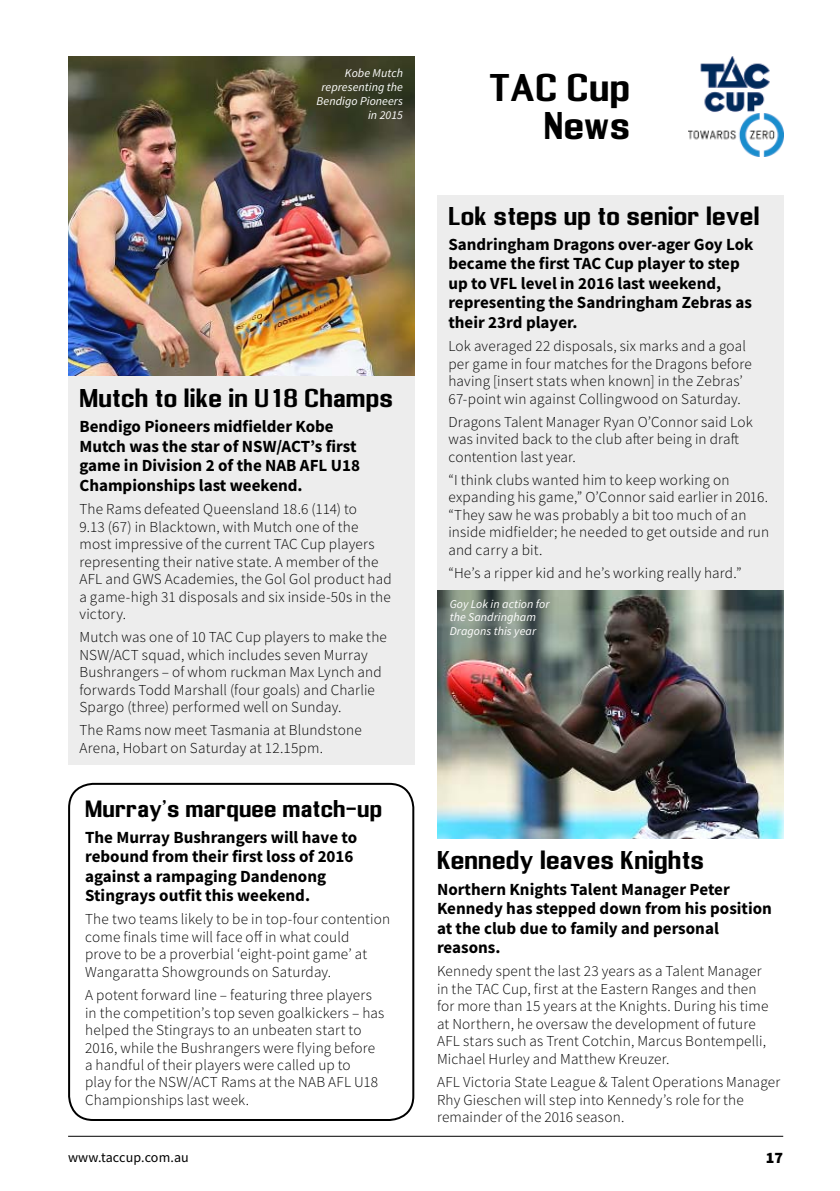
<style>
.page{position:relative;width:840px;height:1191px;background:#fff}
.page>*{position:absolute;margin:0;border:0;box-sizing:border-box;transform-origin:0 0}
.t1{font:700 36px/38px "Enigmatic";letter-spacing:.01em;color:#000;text-align:right}
.t2{font:700 24px "Enigmatic";letter-spacing:.01em;color:#000}
.t3{font:700 22px "Enigmatic";letter-spacing:.01em;color:#000}
.t4{font:700 17px/19.6px "Source Sans Pro";color:#000}
.t5{font:900 16px "Source Sans Pro";color:#000}
.t6{font:300 15.2px/17.4px "Source Sans Pro";letter-spacing:.015em;color:#000}
.t7{font:14px "Source Sans Pro";letter-spacing:.01em;color:#000}
.t8{font:italic 12px/13.8px "Source Sans Pro";letter-spacing:.005em;color:#fff}
</style>
<div class="page">
<hr style="left:68px;top:1135px;width:714px;height:1px;background:#000">
<div style="left:437px;top:195px;width:345px;height:397px;background:#ededed"></div>
<img style="left:688px;top:57px;width:94px;height:100px">
<div style="left:68px;top:372px;width:346px;height:392px;background:#ededed"></div>
<div style="left:68px;top:783px;width:346px;height:338px;border:2px solid #000;border-radius:24px"></div>
<img style="left:437px;top:591px;width:345px;height:247px">
<img style="left:68px;top:57px;width:346px;height:319px">
<p class="t8" style="left:316px;top:68px;width:88px;text-align:right">Kobe Mutch representing the<br>Bendigo Pioneers in 2015</p>
<h2 class="t2" style="left:79px;top:389px;width:315px">Mutch to like in U18 Champs</h2>
<p class="t4" style="left:79px;top:418px;width:282px">Bendigo Pioneers midfielder Kobe Mutch was the star of NSW/ACT’s first game in Division 2 of the NAB AFL U18<br>Championships last weekend.</p>
<p class="t6" style="left:79px;top:502px;width:313px">The Rams defeated Queensland 18.6 (114) to<br>9.13 (67) in Blacktown, with Mutch one of the most impressive of the current TAC Cup players representing their native state. A member of the AFL and GWS Academies, the Gol Gol product had a game-high 31 disposals and six inside-50s in the victory.</p>
<p class="t6" style="left:79px;top:630px;width:309px">Mutch was one of 10 TAC Cup players to make the NSW/ACT squad, which includes seven Murray Bushrangers – of whom ruckman Max Lynch and forwards Todd Marshall (four goals) and Charlie Spargo (three) performed well on Sunday.</p>
<p class="t6" style="left:79px;top:723px;width:283px">The Rams now meet Tasmania at Blundstone<br>Arena, Hobart on Saturday at 12.15pm.</p>
<h3 class="t3" style="left:85px;top:801px;width:298px">Murray’s marquee match-up</h3>
<p class="t4" style="left:85px;top:828px;width:273px">The Murray Bushrangers will have to rebound from their first loss of 2016 against a rampaging Dandenong Stingrays outfit this weekend.</p>
<p class="t6" style="left:85px;top:912px;width:306px">The two teams likely to be in top-four contention come finals time will face off in what could<br>prove to be a proverbial ‘eight-point game’ at Wangaratta Showgrounds on Saturday.</p>
<p class="t6" style="left:85px;top:987px;width:300px">A potent forward line – featuring three players in the competition’s top seven goalkickers – has helped the Stingrays to an unbeaten start to 2016, while the Bushrangers were flying before a handful of their players were called up to<br>play for the NSW/ACT Rams at the NAB AFL U18<br>Championships last week.</p>
<h1 class="t1" style="left:489px;top:72px;width:142px">TAC Cup<br>News</h1>
<h2 class="t2" style="left:448px;top:206px;width:312px">Lok steps up to senior level</h2>
<p class="t4" style="left:448px;top:236px;width:306px">Sandringham Dragons over-ager Goy Lok became the first TAC Cup player to step up to VFL level in 2016 last weekend, representing the Sandringham Zebras as their 23rd player.</p>
<p class="t6" style="left:448px;top:339px;width:305px">Lok averaged 22 disposals, six marks and a goal per game in four matches for the Dragons before having [insert stats when known] in the Zebras’ 67-point win against Collingwood on Saturday.</p>
<p class="t6" style="left:448px;top:414px;width:306px">Dragons Talent Manager Ryan O’Connor said Lok was invited back to the club after being in draft contention last year.</p>
<p class="t6" style="left:448px;top:472px;width:322px">“I think clubs wanted him to keep working on expanding his game,” O’Connor said earlier in 2016. “They saw he was probably a bit too much of an inside midfielder; he needed to get outside and run and carry a bit.</p>
<p class="t6" style="left:448px;top:565px;width:295px">“He’s a ripper kid and he’s working really hard.”</p>
<p class="t8" style="left:449px;top:598px;width:101px">Goy Lok in action for the Sandringham<br>Dragons this year</p>
<h2 class="t2" style="left:437px;top:851px;width:268px">Kennedy leaves Knights</h2>
<p class="t4" style="left:437px;top:880px;width:336px">Northern Knights Talent Manager Peter<br>Kennedy has stepped down from his position at the club due to family and personal reasons.</p>
<p class="t6" style="left:437px;top:964px;width:332px">Kennedy spent the last 23 years as a Talent Manager in the TAC Cup, first at the Eastern Ranges and then for more than 15 years at the Knights. During his time at Northern, he oversaw the development of future AFL stars such as Trent Cotchin, Marcus Bontempelli, Michael Hurley and Matthew Kreuzer.</p>
<p class="t6" style="left:437px;top:1074px;width:345px">AFL Victoria State League &amp; Talent Operations Manager<br>Rhy Gieschen will step into Kennedy’s role for the remainder of the 2016 season.</p>
<p class="t7" style="left:68px;top:1151px;width:122px">www.taccup.com.au</p>
<p class="t5" style="left:765px;top:1151px;width:19px">17</p>
</div>
